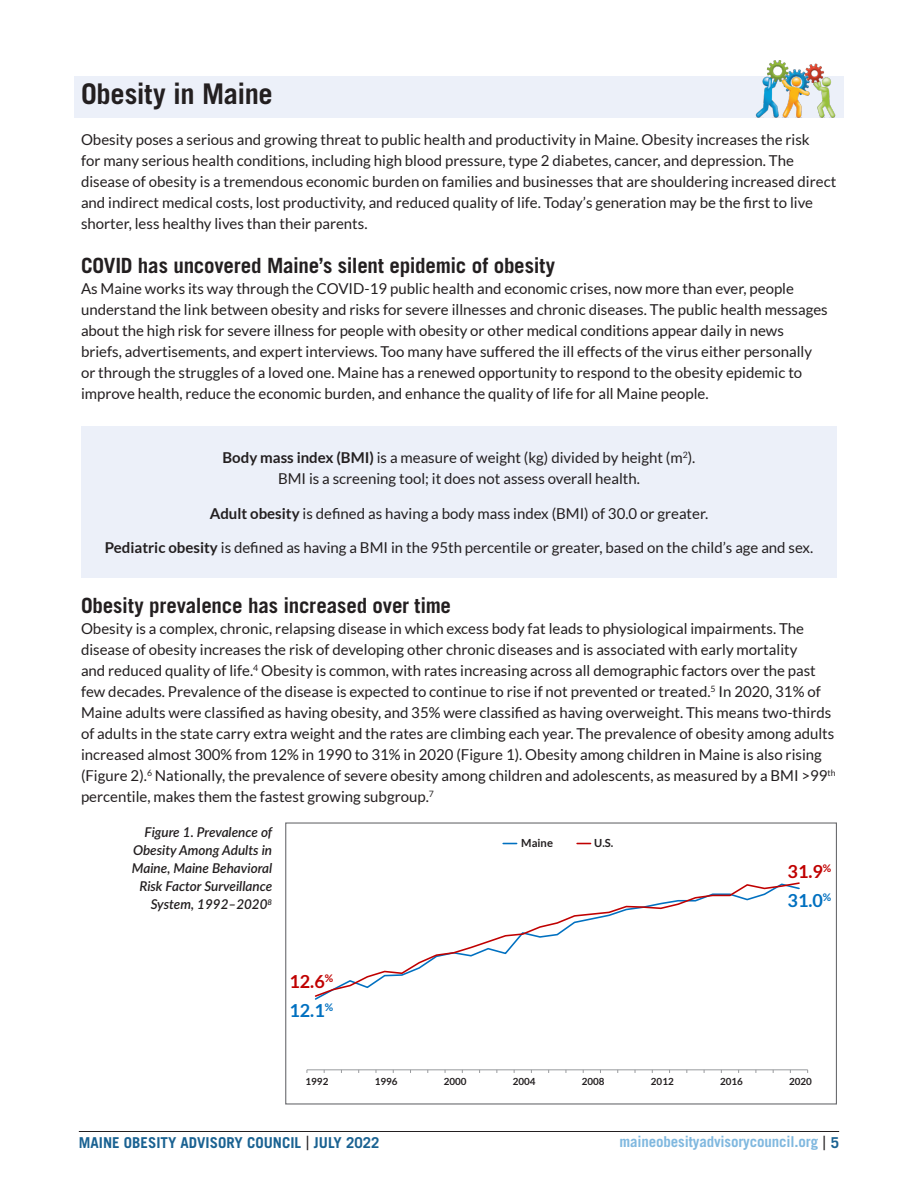
<style>
.page{position:relative;width:918px;height:1188px;background:#fff}
.page>*{position:absolute;margin:0;border:0;box-sizing:border-box;transform-origin:0 0}
.t1{font:700 28.5px "Trade Gothic LT Std";letter-spacing:-.01em;color:#231f20}
.subheading{font:700 21px "Trade Gothic LT Std";letter-spacing:-.01em;color:#231f20}
.t2{font:700 18px "Lato";color:#c00000}
.t3{font:700 18px "Lato";color:#0070c0}
.t4{font:15px/21px "Lato";color:#231f20}
.t5{font:700 15px "Trade Gothic LT Std";color:#1a6292}
.t6{font:700 15px "Trade Gothic LT Std";letter-spacing:-.01em;color:#80b8df}
.t7{font:italic 600 13.5px/18px "Lato";color:#231f20;text-align:right}
.t8{font:700 11.25px "Lato";letter-spacing:.005em;color:#231f20}
.t9{font:700 9.9px "Lato";color:#231f20}
.s1{font-weight:700}
.s2{font-weight:400;font-size:19.5px;color:#231f20}
.s3{color:#1a6292}
</style>
<div class="page">
<hr style="left:79px;top:1131px;width:760px;height:1px;background:#231f20">
<div style="left:74px;top:76px;width:770px;height:42px;background:#ecf0f9"></div>
<img style="left:755px;top:61px;width:81px;height:57px">
<div style="left:81px;top:427px;width:756px;height:151px;background:#ecf0f9"></div>
<hr style="left:307px;top:1070px;width:501px;height:1px;background:#989a9d">
<svg style="left:314px;top:883px;width:486px;height:115px"></svg>
<svg style="left:503px;top:843px;width:14px;height:1px"></svg>
<svg style="left:577px;top:843px;width:14px;height:1px"></svg>
<div style="left:285px;top:822px;width:552px;height:283px;border:1px solid #6c6d70"></div>
<p class="t1" style="left:81px;top:76px;width:193px">Obesity in Maine</p>
<p class="t4" style="left:81px;top:129px;width:757px">Obesity poses a serious and growing threat to public health and productivity in Maine. Obesity increases the risk<br>for many serious health conditions, including high blood pressure, type 2 diabetes, cancer, and depression. The disease of obesity is a tremendous economic burden on families and businesses that are shouldering increased direct and indirect medical costs, lost productivity, and reduced quality of life. Today’s generation may be the first to live shorter, less healthy lives than their parents.</p>
<p class="subheading" style="left:81px;top:253px;width:476px">COVID has uncovered Maine’s silent epidemic of obesity</p>
<p class="t4" style="left:81px;top:278px;width:748px">As Maine works its way through the COVID-19 public health and economic crises, now more than ever, people understand the link between obesity and risks for severe illnesses and chronic diseases. The public health messages about the high risk for severe illness for people with obesity or other medical conditions appear daily in news briefs, advertisements, and expert interviews. Too many have suffered the ill effects of the virus either personally or through the struggles of a loved one. Maine has a renewed opportunity to respond to the obesity epidemic to improve health, reduce the economic burden, and enhance the quality of life for all Maine people.</p>
<p class="t4" style="left:223px;top:447px;width:474px;text-align:center"><span class="s1">Body mass index (BMI)</span> is a measure of weight (kg) divided by height (m<sup>2</sup>).<br>BMI is a screening tool; it does not assess overall health.</p>
<p class="t4" style="left:210px;top:503px;width:500px"><span class="s1">Adult obesity</span> is defined as having a body mass index (BMI) of 30.0 or greater.</p>
<p class="t4" style="left:105px;top:537px;width:710px"><span class="s1">Pediatric obesity</span> is defined as having a BMI in the 95th percentile or greater, based on the child’s age and sex.</p>
<p class="subheading" style="left:81px;top:593px;width:372px">Obesity prevalence has increased over time</p>
<p class="t4" style="left:81px;top:618px;width:756px">Obesity is a complex, chronic, relapsing disease in which excess body fat leads to physiological impairments. The disease of obesity increases the risk of developing other chronic diseases and is associated with early mortality<br>and reduced quality of life.<sup>4</sup> Obesity is common, with rates increasing across all demographic factors over the past few decades. Prevalence of the disease is expected to continue to rise if not prevented or treated.<sup>5</sup> In 2020, 31% of Maine adults were classified as having obesity, and 35% were classified as having overweight. This means two-thirds of adults in the state carry extra weight and the rates are climbing each year. The prevalence of obesity among adults increased almost 300% from 12% in 1990 to 31% in 2020 (Figure 1). Obesity among children in Maine is also rising (Figure 2).<sup>6</sup> Nationally, the prevalence of severe obesity among children and adolescents, as measured by a BMI &gt;99<sup>th </sup>percentile, makes them the fastest growing subgroup.<sup>7</sup></p>
<p class="t7" style="left:132px;top:823px;width:142px">Figure 1. Prevalence of<br>Obesity Among Adults in<br>Maine, Maine Behavioral<br>Risk Factor Surveillance<br>System, 1992–2020<sup>8</sup></p>
<p class="t8" style="left:521px;top:836px;width:33px">Maine</p>
<p class="t8" style="left:594px;top:836px;width:21px">U.S.</p>
<p class="t2" style="left:788px;top:861px;width:45px">31.9<sup>%</sup></p>
<p class="t3" style="left:788px;top:890px;width:45px">31.0<sup>%</sup></p>
<p class="t2" style="left:289px;top:971px;width:45px">12.6<sup>%</sup></p>
<p class="t3" style="left:289px;top:1000px;width:45px">12.1<sup>%</sup></p>
<p class="t9" style="left:306px;top:1076px;width:24px">1992</p>
<p class="t9" style="left:375px;top:1076px;width:24px">1996</p>
<p class="t9" style="left:444px;top:1076px;width:24px">2000</p>
<p class="t9" style="left:513px;top:1076px;width:24px">2004</p>
<p class="t9" style="left:582px;top:1076px;width:24px">2008</p>
<p class="t9" style="left:651px;top:1076px;width:24px">2012</p>
<p class="t9" style="left:720px;top:1076px;width:24px">2016</p>
<p class="t9" style="left:789px;top:1076px;width:24px">2020</p>
<p class="t5" style="left:79px;top:1134px;width:302px">MAINE OBESITY ADVISORY COUNCIL <span class="s2">|</span> JULY 2022</p>
<p class="t6" style="left:619px;top:1132px;width:221px">maineobesityadvisorycouncil.org <span class="s2">|</span> <span class="s3">5</span></p>
</div>
